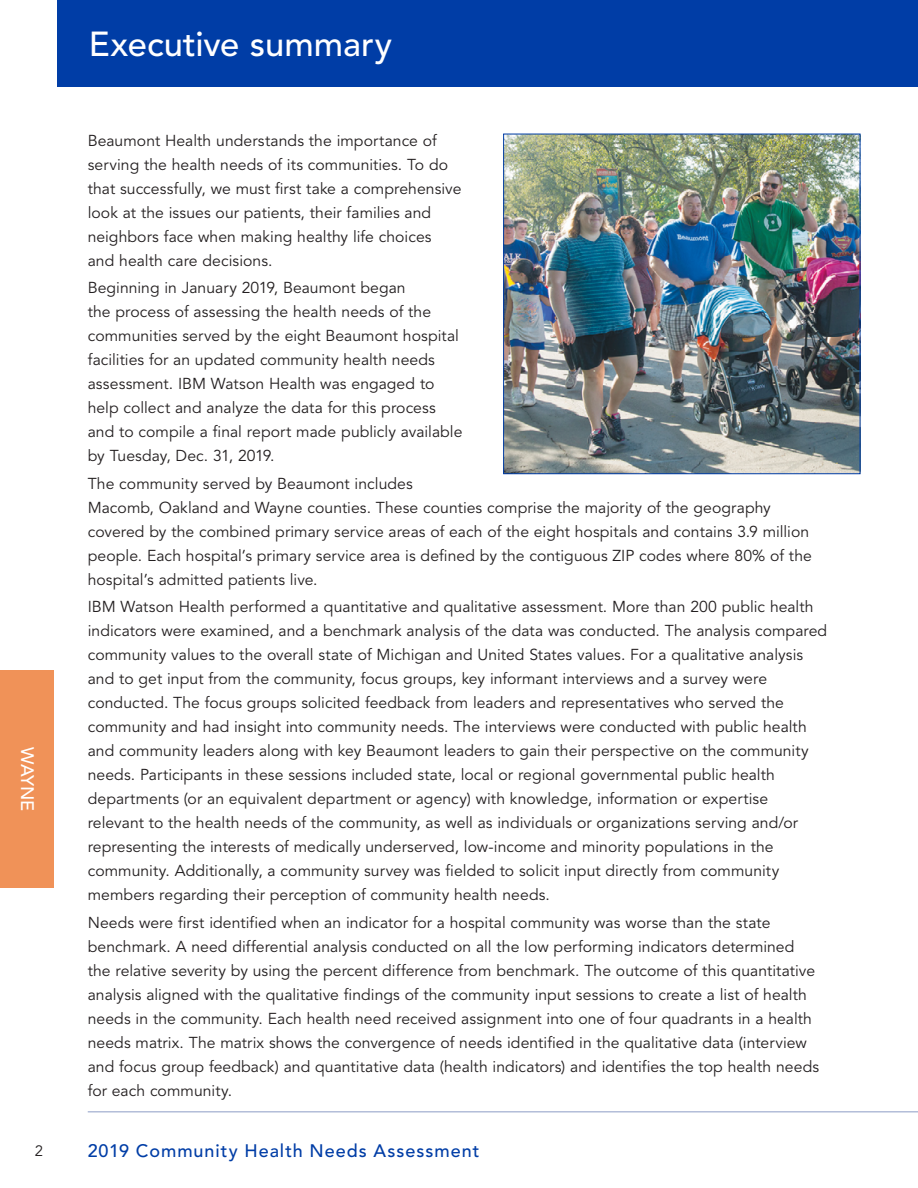
<style>
.page{position:relative;width:918px;height:1188px;background:#fff}
.page>*{position:absolute;margin:0;border:0;box-sizing:border-box;transform-origin:0 0}
.t1{font:500 34.5px "Avenir LT Std";color:#fff}
.t2{font:500 18px "Avenir LT Std";letter-spacing:.055em;color:#003da6}
.t3{font:500 18px "Avenir LT Std";color:#fff}
.t4{font:15.75px/24px "Avenir LT Std";letter-spacing:.005em;color:#231f20}
.t5{font:15px "Avenir LT Std";color:#231f20}
</style>
<div class="page">
<hr style="left:88px;top:1111px;width:830px;height:1px;background:#8c9cc6">
<div style="left:0;top:671px;width:54px;height:217px;background:#f09258"></div>
<div style="left:58px;top:0;width:860px;height:86px;background:#003da6"></div>
<img style="left:505px;top:136px;width:353px;height:336px">
<div style="left:503px;top:134px;width:357px;height:340px;border:1px solid #003da6"></div>
<p class="t3" style="left:38px;top:747px;width:66px;rotate:90deg">WAYNE</p>
<p class="t5" style="left:35px;top:1142px;width:10px">2</p>
<h1 class="t1" style="left:90px;top:24px;width:158px">Strategies</h1>
<h1 class="t1" style="left:89px;top:24px;width:305px">Executive summary</h1>
<p class="t4" style="left:88px;top:129px;width:375px">Beaumont Health understands the importance of serving the health needs of its communities. To do that successfully, we must first take a comprehensive look at the issues our patients, their families and neighbors face when making healthy life choices and health care decisions.</p>
<p class="t4" style="left:88px;top:276px;width:376px">Beginning in January 2019, Beaumont began<br>the process of assessing the health needs of the communities served by the eight Beaumont hospital facilities for an updated community health needs assessment. IBM Watson Health was engaged to help collect and analyze the data for this process and to compile a final report made publicly available by Tuesday, Dec. 31, 2019.</p>
<p class="t4" style="left:88px;top:472px;width:726px">The community served by Beaumont includes<br>Macomb, Oakland and Wayne counties. These counties comprise the majority of the geography covered by the combined primary service areas of each of the eight hospitals and contains 3.9 million people. Each hospital’s primary service area is defined by the contiguous ZIP codes where 80% of the hospital’s admitted patients live.</p>
<p class="t4" style="left:88px;top:595px;width:741px">IBM Watson Health performed a quantitative and qualitative assessment. More than 200 public health indicators were examined, and a benchmark analysis of the data was conducted. The analysis compared community values to the overall state of Michigan and United States values. For a qualitative analysis and to get input from the community, focus groups, key informant interviews and a survey were conducted. The focus groups solicited feedback from leaders and representatives who served the community and had insight into community needs. The interviews were conducted with public health and community leaders along with key Beaumont leaders to gain their perspective on the community needs. Participants in these sessions included state, local or regional governmental public health departments (or an equivalent department or agency) with knowledge, information or expertise relevant to the health needs of the community, as well as individuals or organizations serving and/or representing the interests of medically underserved, low-income and minority populations in the community. Additionally, a community survey was fielded to solicit input directly from community members regarding their perception of community health needs.</p>
<p class="t4" style="left:88px;top:911px;width:733px">Needs were first identified when an indicator for a hospital community was worse than the state benchmark. A need differential analysis conducted on all the low performing indicators determined the relative severity by using the percent difference from benchmark. The outcome of this quantitative analysis aligned with the qualitative findings of the community input sessions to create a list of health needs in the community. Each health need received assignment into one of four quadrants in a health needs matrix. The matrix shows the convergence of needs identified in the qualitative data (interview and focus group feedback) and quantitative data (health indicators) and identifies the top health needs for each community.</p>
<p class="t2" style="left:88px;top:1141px;width:393px">2019 Community Health Needs Assessment</p>
</div>
